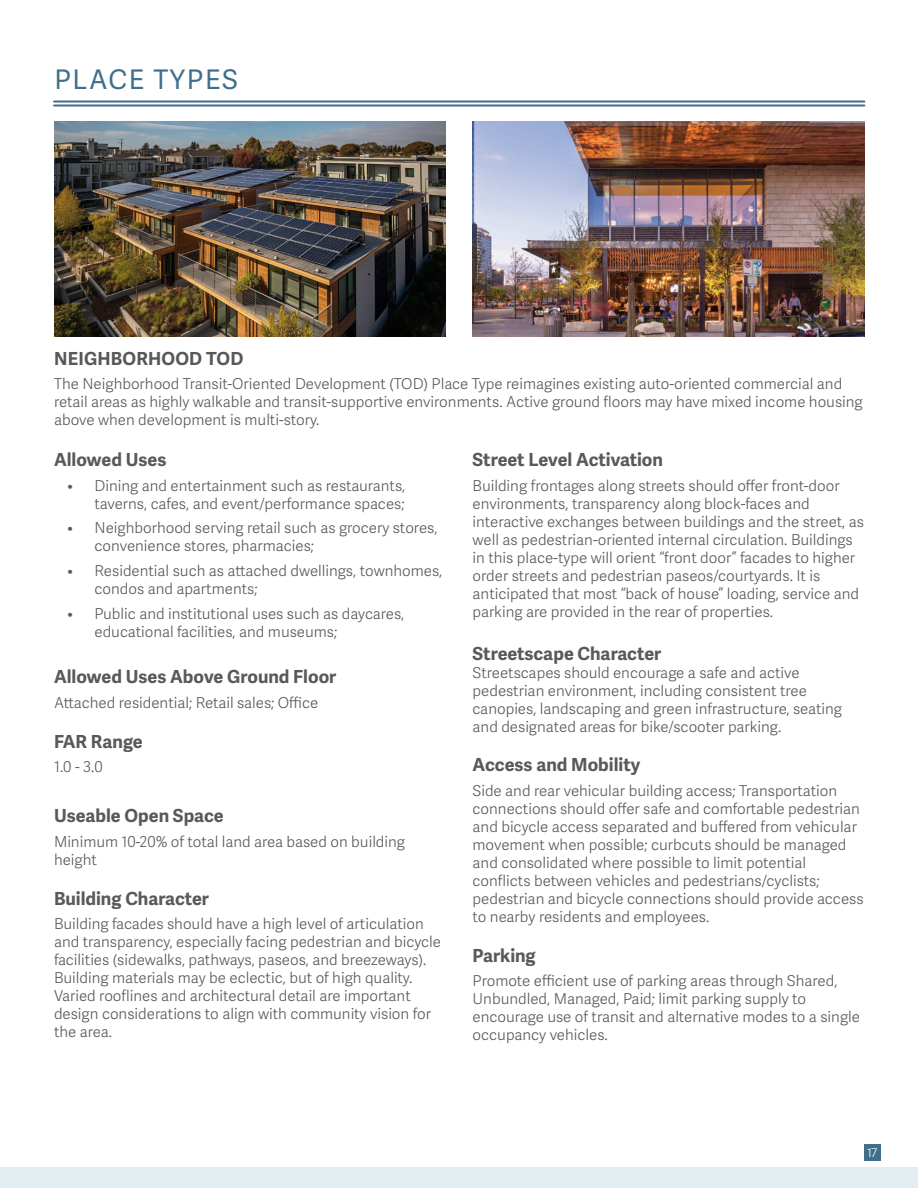
<style>
.page{position:relative;width:918px;height:1188px;background:#fff}
.page>*{position:absolute;margin:0;border:0;box-sizing:border-box;transform-origin:0 0}
.t1{font:27px "Adelle Sans";letter-spacing:.06em;color:#406f8c}
.Paragraph_Header{font:700 18px "Adelle Sans";color:#595959}
.Paragraph_Text{font:700 18px "Adelle Sans";color:#595959}
.Subheader{font:700 18px "Adelle Sans";letter-spacing:.01em;color:#57585a}
.Paragraph_Text-2{font:300 15px/18px "Adelle Sans";color:#595959}
.Paragraph_Text-3{font:300 12px "Adelle Sans";color:#fff}
</style>
<div class="page">
<div style="left:0;top:1167px;width:918px;height:21px;background:#e2edf2"></div>
<div style="left:864px;top:1144px;width:16px;height:17px;background:#406f8c"></div>
<hr style="left:54px;top:101px;width:810px;height:1px;background:#406f8c">
<hr style="left:54px;top:105px;width:810px;height:1px;background:#406f8c">
<img style="left:54px;top:122px;width:392px;height:214px">
<img style="left:473px;top:122px;width:391px;height:214px">
<div style="left:614px;top:186px;width:17px;height:10px;background:#b37749"></div>
<div style="left:614px;top:196px;width:17px;height:10px;background:#b595b5"></div>
<p class="t1" style="left:54px;top:64px;width:185px">PLACE TYPES</p>
<p class="Subheader" style="left:54px;top:348px;width:191px">NEIGHBORHOOD TOD</p>
<p class="Paragraph_Text-2" style="left:54px;top:376px;width:790px">The Neighborhood Transit-Oriented Development (TOD) Place Type reimagines existing auto-oriented commercial and</p>
<p class="Paragraph_Text-2" style="left:54px;top:394px;width:810px">retail areas as highly walkable and transit-supportive environments. Active ground floors may have mixed income housing</p>
<p class="Paragraph_Text-2" style="left:54px;top:412px;width:267px">above when development is multi-story.</p>
<p class="Paragraph_Header" style="left:54px;top:449px;width:114px">Allowed Uses</p>
<p class="Paragraph_Text-2" style="left:68px;top:477px;width:339px;text-align:right">• Dining and entertainment such as restaurants, taverns, cafes, and event/performance spaces;</p>
<p class="Paragraph_Text-2" style="left:94px;top:520px;width:345px;text-indent:-27px">• Neighborhood serving retail such as grocery stores, convenience stores, pharmacies;</p>
<p class="Paragraph_Text-2" style="left:94px;top:562px;width:349px;text-indent:-27px">• Residential such as attached dwellings, townhomes, condos and apartments;</p>
<p class="Paragraph_Text-2" style="left:94px;top:605px;width:311px;text-indent:-27px">• Public and institutional uses such as daycares, educational facilities, and museums;</p>
<p class="Paragraph_Header" style="left:54px;top:666px;width:284px">Allowed Uses Above Ground Floor</p>
<p class="Paragraph_Text-2" style="left:54px;top:694px;width:266px">Attached residential; Retail sales; Office</p>
<p class="Paragraph_Header" style="left:54px;top:730px;width:90px">FAR Range</p>
<p class="Paragraph_Text-2" style="left:54px;top:758px;width:50px">1.0 - 3.0</p>
<p class="Paragraph_Header" style="left:54px;top:805px;width:171px">Useable Open Space</p>
<p class="Paragraph_Text-2" style="left:54px;top:833px;width:353px">Minimum 10-20% of total land area based on building height</p>
<p class="Paragraph_Header" style="left:54px;top:887px;width:156px">Building Character</p>
<p class="Paragraph_Text-2" style="left:54px;top:916px;width:389px">Building facades should have a high level of articulation and transparency, especially facing pedestrian and bicycle facilities (sidewalks, pathways, paseos, and breezeways).<br>Building materials may be eclectic, but of high quality.<br>Varied rooflines and architectural detail are important design considerations to align with community vision for the area.</p>
<p class="Paragraph_Header" style="left:473px;top:449px;width:192px">Street Level Activation</p>
<p class="Paragraph_Text-2" style="left:473px;top:477px;width:369px">Building frontages along streets should offer front-door</p>
<p class="Paragraph_Text-2" style="left:473px;top:495px;width:393px">environments, transparency along block-faces and interactive exchanges between buildings and the street, as well as pedestrian-oriented internal circulation. Buildings in this place-type will orient “front door” facades to higher order streets and pedestrian paseos/courtyards. It is anticipated that most “back of house” loading, service and parking are provided in the rear of properties.</p>
<p class="Paragraph_Text" style="left:473px;top:643px;width:190px">Streetscape Character</p>
<p class="Paragraph_Text-2" style="left:473px;top:664px;width:371px">Streetscapes should encourage a safe and active pedestrian environment, including consistent tree canopies, landscaping and green infrastructure, seating and designated areas for bike/scooter parking.</p>
<p class="Paragraph_Header" style="left:473px;top:754px;width:169px">Access and Mobility</p>
<p class="Paragraph_Text-2" style="left:473px;top:782px;width:366px">Side and rear vehicular building access; Transportation</p>
<p class="Paragraph_Text-2" style="left:473px;top:800px;width:389px">connections should offer safe and comfortable pedestrian</p>
<p class="Paragraph_Text-2" style="left:473px;top:818px;width:386px">and bicycle access separated and buffered from vehicular</p>
<p class="Paragraph_Text-2" style="left:473px;top:836px;width:375px">movement when possible; curbcuts should be managed</p>
<p class="Paragraph_Text-2" style="left:473px;top:854px;width:393px">and consolidated where possible to limit potential conflicts between vehicles and pedestrians/cyclists; pedestrian and bicycle connections should provide access to nearby residents and employees.</p>
<p class="Paragraph_Header" style="left:473px;top:944px;width:65px">Parking</p>
<p class="Paragraph_Text-2" style="left:473px;top:973px;width:389px">Promote efficient use of parking areas through Shared, Unbundled, Managed, Paid; limit parking supply to encourage use of transit and alternative modes to a single occupancy vehicles.</p>
<p class="Paragraph_Text-3" style="left:867px;top:1146px;width:12px">17</p>
</div>
